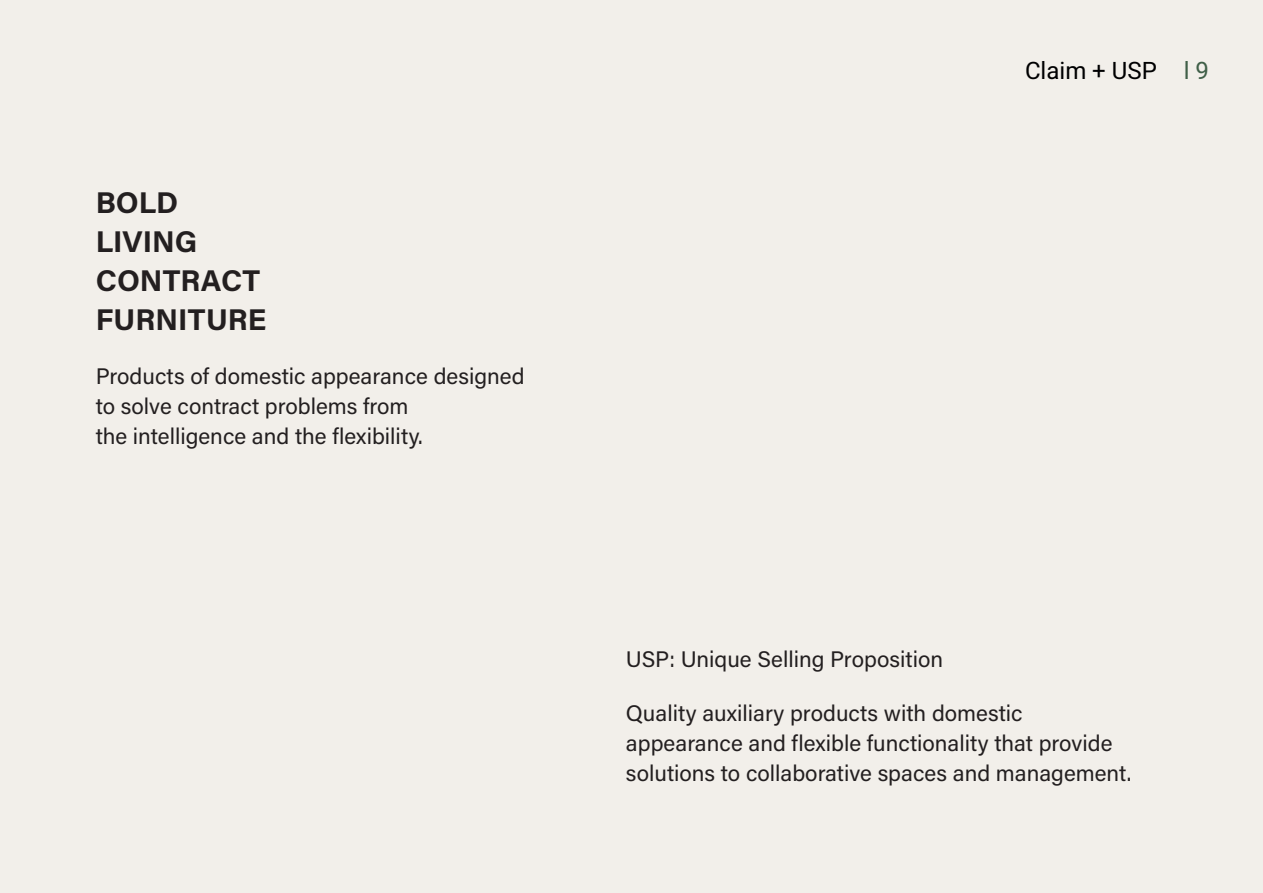
<style>
.page{position:relative;width:1263px;height:893px;background:#f2efea}
.page>*{position:absolute;margin:0;border:0;box-sizing:border-box;transform-origin:0 0}
.t1{font:700 30px/39px "Acumin Pro";color:#231f20}
.t2{font:24px "Heebo";color:#000001}
.t3{font:22.5px/30px "Acumin Pro";color:#231f20}
.s1{color:#405f48}
</style>
<div class="page">
<h1 class="t1" style="left:96px;top:182px;width:172px">BOLD<br>LIVING<br>CONTRACT<br>FURNITURE</h1>
<p class="t3" style="left:96px;top:361px;width:430px">Products of domestic appearance designed to solve contract problems from<br>the intelligence and the flexibility.</p>
<p class="t2" style="left:1025px;top:54px;width:185px">Claim + USP <span class="s1">l 9</span></p>
<p class="t3" style="left:626px;top:643px;width:319px">USP: Unique Selling Proposition</p>
<p class="t3" style="left:626px;top:697px;width:507px">Quality auxiliary products with domestic appearance and flexible functionality that provide solutions to collaborative spaces and management.</p>
</div>
